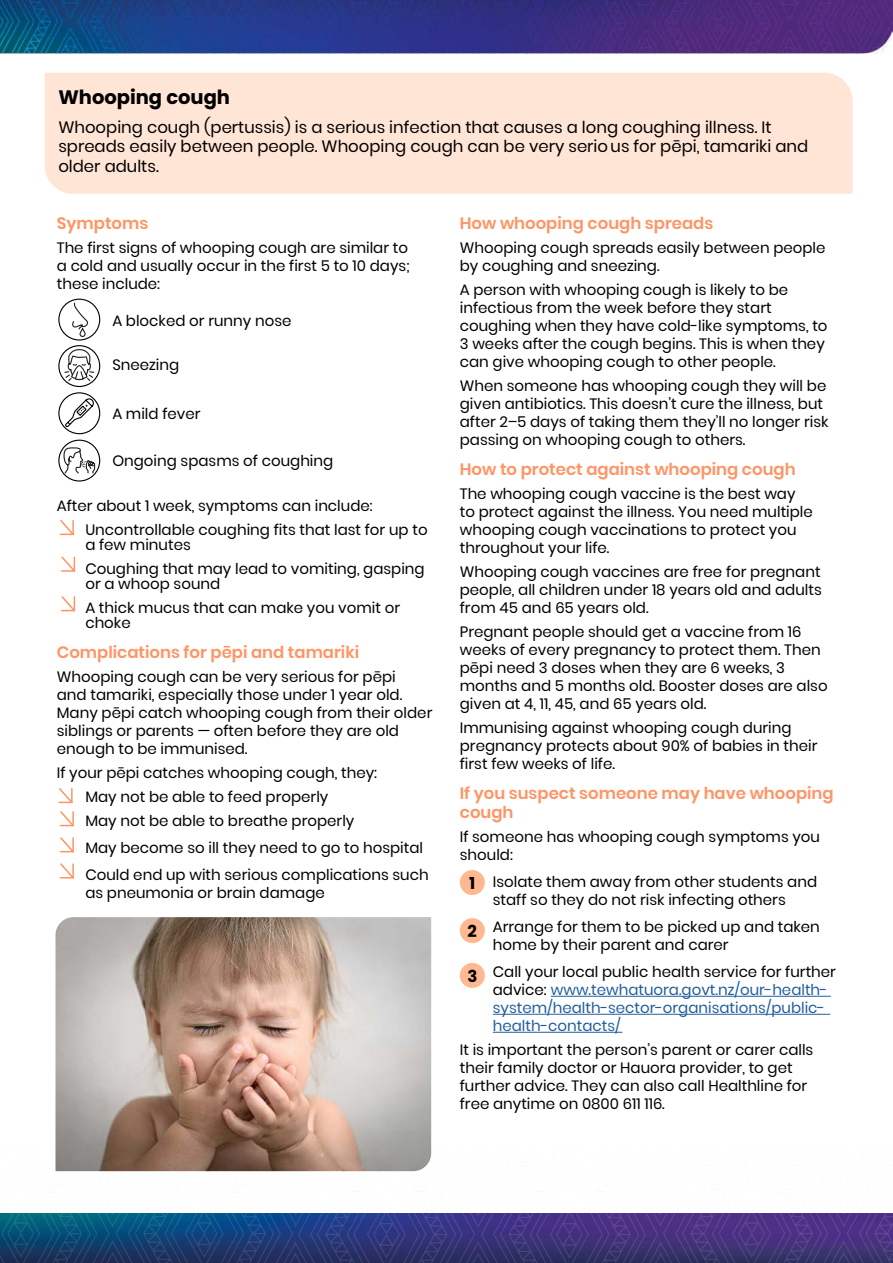
<style>
.page{position:relative;width:893px;height:1263px;background:#fff}
.page>*{position:absolute;margin:0;border:0;box-sizing:border-box;transform-origin:0 0}
.t1{font:700 19.5px "Poppins";color:#000}
.t2{font:16.5px/19.5px "Poppins";color:#000}
.t3{font:600 16.5px/19.5px "Poppins";color:#ff9464}
.t4{font:700 16.5px "Poppins";color:#000}
.t5{font:15px/18px "Poppins";color:#000}
.t6{font:15px/18px "Poppins";color:#215e9e}
.s1{color:#000}
</style>
<div class="page">
<img style="left:0;top:0;width:893px;height:54px">
<img style="left:0;top:1150px;width:893px;height:113px">
<div style="left:45px;top:73px;width:808px;height:121px;background:#ffe5d6"></div>
<div style="left:58px;top:392px;width:42px;height:42px;border:1px solid #000;border-radius:50%"></div>
<svg style="left:64px;top:397px;width:30px;height:31px"></svg>
<div style="left:58px;top:299px;width:42px;height:42px;border:1px solid #000;border-radius:50%"></div>
<div style="left:58px;top:440px;width:42px;height:41px;border:1px solid #000;border-radius:50%"></div>
<svg style="left:63px;top:447px;width:33px;height:31px"></svg>
<div style="left:58px;top:345px;width:42px;height:42px;border:1px solid #000;border-radius:50%"></div>
<svg style="left:64px;top:348px;width:31px;height:38px"></svg>
<svg style="left:72px;top:302px;width:17px;height:36px"></svg>
<svg style="left:58px;top:788px;width:15px;height:16px"></svg>
<svg style="left:59px;top:811px;width:15px;height:16px"></svg>
<svg style="left:59px;top:837px;width:15px;height:16px"></svg>
<hr style="left:551px;top:996px;width:280px;height:1px;background:#215e9e">
<hr style="left:493px;top:1014px;width:337px;height:1px;background:#215e9e">
<hr style="left:493px;top:1032px;width:129px;height:1px;background:#215e9e">
<img style="left:56px;top:917px;width:375px;height:254px">
<div style="left:460px;top:870px;width:25px;height:25px;background:#ffb990;border-radius:50%"></div>
<div style="left:460px;top:918px;width:25px;height:25px;background:#ffb990;border-radius:50%"></div>
<div style="left:460px;top:963px;width:25px;height:25px;background:#ffb990;border-radius:50%"></div>
<svg style="left:59px;top:863px;width:15px;height:16px"></svg>
<svg style="left:59px;top:520px;width:15px;height:16px"></svg>
<svg style="left:61px;top:556px;width:15px;height:16px"></svg>
<svg style="left:61px;top:596px;width:15px;height:16px"></svg>
<h1 class="t1" style="left:58px;top:86px;width:173px">Whooping cough</h1>
<p class="t2" style="left:58px;top:117px;width:751px">Whooping cough (pertussis) is a serious infection that causes a long coughing illness. It spreads easily between people. Whooping cough can be very serio us for pēpi, tamariki and older adults.</p>
<p class="t3" style="left:57px;top:213px;width:93px">Symptoms</p>
<p class="t5" style="left:57px;top:238px;width:355px">The first signs of whooping cough are similar to a cold and usually occur in the first 5 to 10 days; these include:</p>
<p class="t5" style="left:112px;top:312px;width:181px">A blocked or runny nose</p>
<p class="t5" style="left:112px;top:355px;width:68px">Sneezing</p>
<p class="t5" style="left:112px;top:405px;width:90px">A mild fever</p>
<p class="t5" style="left:112px;top:451px;width:222px">Ongoing spasms of coughing</p>
<p class="t5" style="left:85px;top:493px;width:344px;line-height:24px;text-indent:-28px">After about 1 week, symptoms can include:<br>Uncontrollable coughing fits that last for up to</p>
<p class="t5" style="left:85px;top:532px;width:341px;line-height:24px">a few minutes<br>Coughing that may lead to vomiting, gasping</p>
<p class="t5" style="left:85px;top:571px;width:316px;line-height:24px">or a whoop sound<br>A thick mucus that can make you vomit or</p>
<p class="t5" style="left:85px;top:613px;width:47px">choke</p>
<p class="t3" style="left:57px;top:642px;width:304px">Complications for pēpi and tamariki</p>
<p class="t5" style="left:57px;top:667px;width:377px">Whooping cough can be very serious for pēpi<br>and tamariki, especially those under 1 year old.<br>Many pēpi catch whooping cough from their older siblings or parents — often before they are old enough to be immunised.</p>
<p class="t5" style="left:85px;top:760px;width:293px;line-height:24px;text-indent:-28px">If your pēpi catches whooping cough, they:<br>May not be able to feed properly<br>May not be able to breathe properly</p>
<p class="t5" style="left:85px;top:834px;width:345px;line-height:27px">May become so ill they need to go to hospital<br>Could end up with serious complications such</p>
<p class="t5" style="left:85px;top:883px;width:241px">as pneumonia or brain damage</p>
<p class="t3" style="left:460px;top:213px;width:255px">How whooping cough spreads</p>
<p class="t5" style="left:460px;top:238px;width:367px">Whooping cough spreads easily between people by coughing and sneezing.</p>
<p class="t5" style="left:460px;top:280px;width:369px">A person with whooping cough is likely to be infectious from the week before they start coughing when they have cold-like symptoms, to 3 weeks after the cough begins. This is when they can give whooping cough to other people.</p>
<p class="t5" style="left:460px;top:376px;width:370px">When someone has whooping cough they will be given antibiotics. This doesn’t cure the illness, but after 2–5 days of taking them they’ll no longer risk passing on whooping cough to others.</p>
<p class="t3" style="left:460px;top:459px;width:337px">How to protect against whooping cough</p>
<p class="t5" style="left:460px;top:484px;width:354px">The whooping cough vaccine is the best way to protect against the illness. You need multiple whooping cough vaccinations to protect you throughout your life.</p>
<p class="t5" style="left:460px;top:562px;width:363px;text-align:justify">Whooping cough vaccines are free for pregnant people, all children under 18 years old and adults from 45 and 65 years old.</p>
<p class="t5" style="left:460px;top:622px;width:369px">Pregnant people should get a vaccine from 16 weeks of every pregnancy to protect them. Then pēpi need 3 doses when they are 6 weeks, 3 months and 5 months old. Booster doses are also given at 4, 11, 45, and 65 years old.</p>
<p class="t5" style="left:460px;top:718px;width:359px">Immunising against whooping cough during pregnancy protects about 90% of babies in their first few weeks of life.</p>
<p class="t3" style="left:460px;top:783px;width:375px">If you suspect someone may have whooping cough</p>
<p class="t5" style="left:460px;top:828px;width:362px">If someone has whooping cough symptoms you should:</p>
<p class="t5" style="left:493px;top:873px;width:326px">Isolate them away from other students and staff so they do not risk infecting others</p>
<p class="t5" style="left:493px;top:918px;width:329px">Arrange for them to be picked up and taken home by their parent and carer</p>
<p class="t6" style="left:493px;top:963px;width:345px"><span class="s1">Call your local public health service for further advice:</span> www.tewhatuora.govt.nz/our-health&shy;system/health-sector-organisations/public&shy;health-contacts/</p>
<p class="t5" style="left:460px;top:1041px;width:355px">It is important the person’s parent or carer calls their family doctor or Hauora provider, to get further advice. They can also call Healthline for free anytime on 0800 611 116.</p>
<p class="t4" style="left:469px;top:874px;width:8px">1</p>
<p class="t4" style="left:468px;top:922px;width:11px">2</p>
<p class="t4" style="left:468px;top:967px;width:11px">3</p>
</div>
